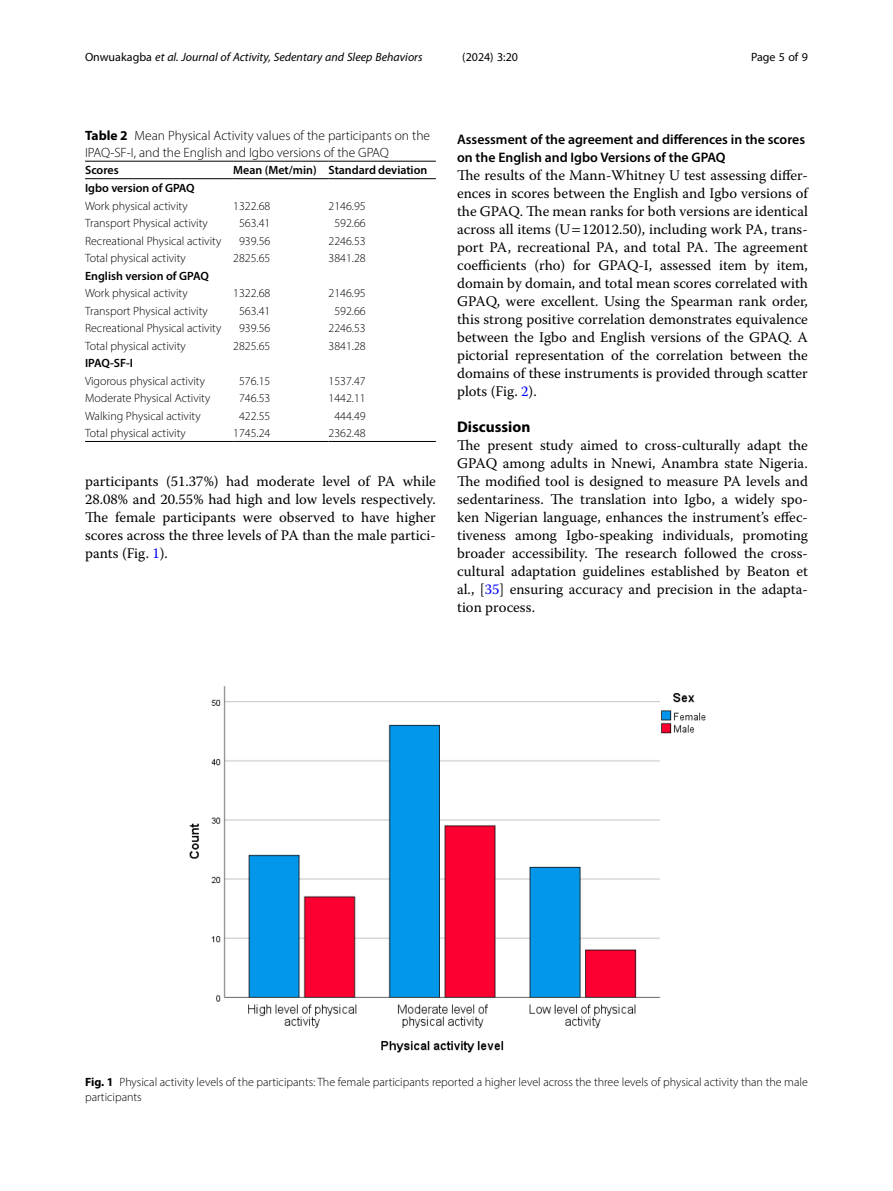
<style>
.page{position:relative;width:893px;height:1191px;background:#fff}
.page>*{position:absolute;margin:0;border:0;box-sizing:border-box;transform-origin:0 0}
.Head_1{font:700 15.45px "Myriad Pro";color:#000}
.Body_Text{font:14.7px/18px "Warnock Pro";color:#000;text-align:justify}
.Head_2{font:600 13.8px/18px "Myriad Pro";color:#000}
.Table_Caption{font:300 13.5px/16.5px "Myriad Pro";color:#000}
.Table_Body{font:300 12px "Myriad Pro";color:#000}
.Figure_Caption{font:300 12px/15px "Myriad Pro";color:#000}
.t1{font:italic 12px "Myriad Pro";color:#000}
.Table_Body-2{font:600 12px "Myriad Pro";color:#000}
.Table_Head{font:600 12px "Myriad Pro";color:#000}
.t2{font:12px "Myriad Pro";color:#000}
.s1{font-style:normal}
.s2{font-weight:700}
.s3{color:#00f}
</style>
<div class="page">
<hr style="left:85px;top:178px;width:148px;height:1px;background:#000">
<hr style="left:233px;top:161px;width:95px;height:1px;background:#000">
<hr style="left:233px;top:178px;width:95px;height:1px;background:#000">
<hr style="left:328px;top:161px;width:108px;height:1px;background:#000">
<hr style="left:328px;top:178px;width:108px;height:1px;background:#000">
<hr style="left:85px;top:441px;width:148px;height:1px;background:#000">
<hr style="left:233px;top:441px;width:95px;height:1px;background:#000">
<hr style="left:328px;top:441px;width:108px;height:1px;background:#000">
<hr style="left:85px;top:161px;width:148px;height:1px;background:#000">
<img style="left:189px;top:686px;width:517px;height:367px">
<p class="t1" style="left:85px;top:50px;width:339px"><span class="s1">Onwuakagba</span> et al. Journal of Activity, Sedentary and Sleep Behaviors</p>
<p class="t2" style="left:462px;top:50px;width:57px">(2024) 3:20</p>
<p class="t2" style="left:751px;top:50px;width:58px">Page 5 of 9</p>
<p class="Table_Caption" style="left:85px;top:128px;width:347px"><span class="s2">Table 2</span> Mean Physical Activity values of the participants on the<br>IPAQ-SF-I, and the English and Igbo versions of the GPAQ</p>
<p class="Table_Head" style="left:85px;top:163px;width:35px">Scores</p>
<p class="Table_Head" style="left:233px;top:163px;width:85px">Mean (Met/min)</p>
<p class="Table_Head" style="left:328px;top:163px;width:100px">Standard deviation</p>
<p class="Table_Body-2" style="left:85px;top:180px;width:111px">Igbo version of GPAQ</p>
<p class="Table_Body" style="left:85px;top:198px;width:104px">Work physical activity</p>
<p class="Table_Body" style="left:233px;top:198px;width:39px">1322.68</p>
<p class="Table_Body" style="left:328px;top:198px;width:39px">2146.95</p>
<p class="Table_Body" style="left:85px;top:216px;width:124px">Transport Physical activity</p>
<p class="Table_Body" style="left:239px;top:216px;width:33px">563.41</p>
<p class="Table_Body" style="left:334px;top:216px;width:33px">592.66</p>
<p class="Table_Body" style="left:85px;top:233px;width:138px">Recreational Physical activity</p>
<p class="Table_Body" style="left:239px;top:233px;width:33px">939.56</p>
<p class="Table_Body" style="left:328px;top:233px;width:39px">2246.53</p>
<p class="Table_Body" style="left:85px;top:251px;width:102px">Total physical activity</p>
<p class="Table_Body" style="left:233px;top:251px;width:39px">2825.65</p>
<p class="Table_Body" style="left:328px;top:251px;width:39px">3841.28</p>
<p class="Table_Body-2" style="left:85px;top:268px;width:125px">English version of GPAQ</p>
<p class="Table_Body" style="left:85px;top:286px;width:104px">Work physical activity</p>
<p class="Table_Body" style="left:233px;top:286px;width:39px">1322.68</p>
<p class="Table_Body" style="left:328px;top:286px;width:39px">2146.95</p>
<p class="Table_Body" style="left:85px;top:303px;width:124px">Transport Physical activity</p>
<p class="Table_Body" style="left:239px;top:303px;width:33px">563.41</p>
<p class="Table_Body" style="left:334px;top:303px;width:33px">592.66</p>
<p class="Table_Body" style="left:85px;top:321px;width:138px">Recreational Physical activity</p>
<p class="Table_Body" style="left:239px;top:321px;width:33px">939.56</p>
<p class="Table_Body" style="left:328px;top:321px;width:39px">2246.53</p>
<p class="Table_Body" style="left:85px;top:338px;width:102px">Total physical activity</p>
<p class="Table_Body" style="left:233px;top:338px;width:39px">2825.65</p>
<p class="Table_Body" style="left:328px;top:338px;width:39px">3841.28</p>
<p class="Table_Body-2" style="left:85px;top:355px;width:50px">IPAQ-SF-I</p>
<p class="Table_Body" style="left:85px;top:373px;width:122px">Vigorous physical activity</p>
<p class="Table_Body" style="left:239px;top:373px;width:33px">576.15</p>
<p class="Table_Body" style="left:328px;top:373px;width:39px">1537.47</p>
<p class="Table_Body" style="left:85px;top:391px;width:127px">Moderate Physical Activity</p>
<p class="Table_Body" style="left:239px;top:391px;width:33px">746.53</p>
<p class="Table_Body" style="left:328px;top:391px;width:39px">1442.11</p>
<p class="Table_Body" style="left:85px;top:408px;width:117px">Walking Physical activity</p>
<p class="Table_Body" style="left:239px;top:408px;width:33px">422.55</p>
<p class="Table_Body" style="left:334px;top:408px;width:33px">444.49</p>
<p class="Table_Body" style="left:85px;top:426px;width:102px">Total physical activity</p>
<p class="Table_Body" style="left:233px;top:426px;width:39px">1745.24</p>
<p class="Table_Body" style="left:328px;top:426px;width:39px">2362.48</p>
<p class="Body_Text" style="left:85px;top:472px;width:352px">participants (51.37%) had moderate level of PA while 28.08% and 20.55% had high and low levels respectively.<br>The female participants were observed to have higher scores across the three levels of PA than the male partici&shy;pants (Fig. <span class="s3">1</span>).</p>
<p class="Head_2" style="left:457px;top:130px;width:349px">Assessment of the agreement and differences in the scores on the English and Igbo Versions of the GPAQ</p>
<p class="Body_Text" style="left:457px;top:166px;width:352px">The results of the Mann-Whitney U test assessing differ&shy;ences in scores between the English and Igbo versions of the GPAQ. The mean ranks for both versions are identical across all items (U 12012.50), including work PA, trans&shy;port PA, recreational PA, and total PA. The agreement coefficients (rho) for GPAQ-I, assessed item by item, domain by domain, and total mean scores correlated with GPAQ, were excellent. Using the Spearman rank order, this strong positive correlation demonstrates equivalence between the Igbo and English versions of the GPAQ. A pictorial representation of the correlation between the domains of these instruments is provided through scatter plots (Fig. <span class="s3">2</span>).</p>
<p class="Head_1" style="left:457px;top:417px;width:75px">Discussion</p>
<p class="Body_Text" style="left:457px;top:436px;width:352px">The present study aimed to cross-culturally adapt the GPAQ among adults in Nnewi, Anambra state Nigeria.<br>The modified tool is designed to measure PA levels and sedentariness. The translation into Igbo, a widely spo&shy;ken Nigerian language, enhances the instrument’s effec&shy;tiveness among Igbo-speaking individuals, promoting broader accessibility. The research followed the cross&shy;cultural adaptation guidelines established by Beaton et al., [<span class="s3">35</span>] ensuring accuracy and precision in the adapta&shy;tion process.</p>
<p class="Figure_Caption" style="left:85px;top:1074px;width:724px"><span class="s2">Fig. 1</span> Physical activity levels of the participants: The female participants reported a higher level across the three levels of physical activity than the male participants</p>
</div>
